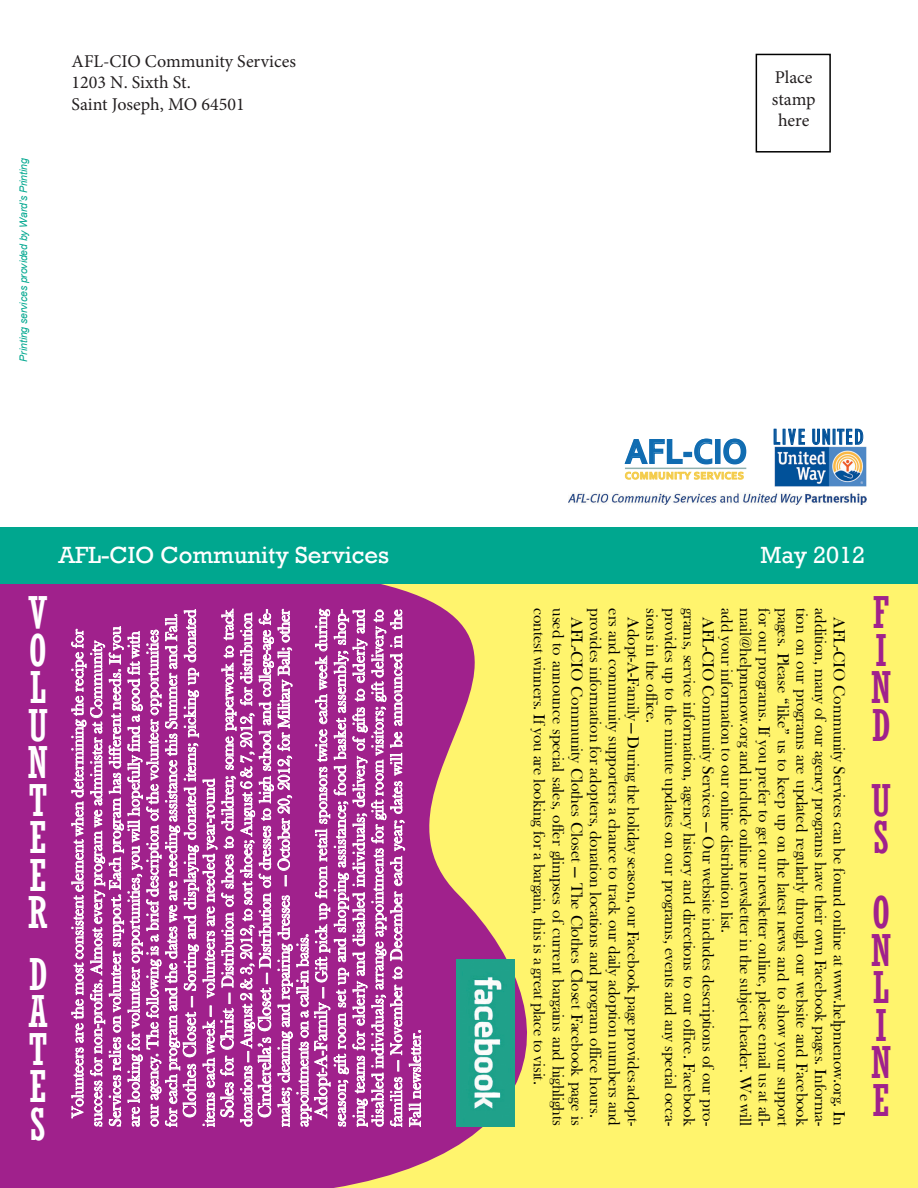
<style>
.page{position:relative;width:918px;height:1188px;background:#fff}
.page>*{position:absolute;margin:0;border:0;box-sizing:border-box;transform-origin:0 0}
.t1{font:condensed 43.5px "Rockwell";color:#fff}
.t2{font:condensed 43.5px "Rockwell";color:#a0218c}
.t3{font:700 36px "Corbel";color:#106cb1;scale:.94 1}
.t4{font:24px "Rockwell";color:#fff}
.t5{font:condensed 22.5px "Gill Sans";letter-spacing:.04em;color:#015199}
.t6{font:18px/21.6px "Minion Pro";color:#231f20;text-align:center}
.t7{font:16.5px/18.8px "Bask Old Face";letter-spacing:-.005em;color:#fff}
.t8{font:16.5px/18.8px "Bask Old Face";letter-spacing:-.01em;color:#000;text-align:center}
.t9{font:italic 10.5px "Arial";letter-spacing:-.01em;color:#00a78f}
.t10{font:700 10.5px "Corbel";letter-spacing:.05em;color:#f4cc4b}
.s1{font-size:18px}
</style>
<div class="page">
<div style="left:0;top:555px;width:918px;height:633px;background:#fff46d"></div>
<svg style="left:0;top:583px;width:725px;height:605px"></svg>
<div style="left:0;top:527px;width:918px;height:56px;background:#00a78f"></div>
<div style="left:756px;top:54px;width:75px;height:99px;border:2px solid #000"></div>
<svg style="left:71px;top:608px;width:351px;height:519px"></svg>
<img style="left:456px;top:960px;width:58px;height:167px">
<img style="left:775px;top:447px;width:91px;height:40px">
<svg style="left:773px;top:429px;width:32px;height:16px"></svg>
<svg style="left:812px;top:429px;width:52px;height:16px"></svg>
<hr style="left:625px;top:468px;width:121px;height:1px;background:#90b0ae">
<svg style="left:625px;top:472px;width:119px;height:8px"></svg>
<img style="left:569px;top:493px;width:297px;height:11px">
<svg style="left:624px;top:439px;width:59px;height:25px"></svg>
<div style="left:683px;top:452px;width:9px;height:5px;border:2px solid #106cb1"></div>
<svg style="left:694px;top:438px;width:19px;height:27px"></svg>
<div style="left:715px;top:439px;width:6px;height:25px;border:2px solid #106cb1"></div>
<svg style="left:723px;top:438px;width:24px;height:27px"></svg>
<p class="t9" style="left:17px;top:362px;width:205px;rotate:-90deg">Printing services provided by Ward’s Printing</p>
<p class="t6" style="left:72px;top:50px;width:226px">AFL-CIO Community Services</p>
<p class="t6" style="left:72px;top:72px;width:121px">1203 N. Sixth St.</p>
<p class="t6" style="left:72px;top:94px;width:175px">Saint Joseph, MO 64501</p>
<p class="t6" style="left:772px;top:67px;width:45px">Place stamp here</p>
<p class="t3" style="left:625px;top:429px;width:131px">AFL-CIO</p>
<p class="t10" style="left:625px;top:469px;width:120px">COMMUNITY SERVICES</p>
<p class="t5" style="left:773px;top:424px;width:92px">LIVE UNITED</p>
<p class="t4" style="left:58px;top:541px;width:332px">AFL-CIO Community Services</p>
<p class="t4" style="left:760px;top:541px;width:106px">May 2012</p>
<p class="t1" style="left:28px;top:588px;width:21px">V</p>
<p class="t1" style="left:29px;top:625px;width:20px">O</p>
<p class="t1" style="left:30px;top:663px;width:18px">L</p>
<p class="t1" style="left:28px;top:700px;width:21px">U</p>
<p class="t1" style="left:28px;top:738px;width:22px">N</p>
<p class="t1" style="left:29px;top:775px;width:20px">T</p>
<p class="t1" style="left:29px;top:813px;width:19px">E</p>
<p class="t1" style="left:29px;top:850px;width:19px">E</p>
<p class="t1" style="left:28px;top:888px;width:21px">R</p>
<p class="t1" style="left:28px;top:949px;width:21px">D</p>
<p class="t1" style="left:28px;top:987px;width:21px">A</p>
<p class="t1" style="left:29px;top:1024px;width:20px">T</p>
<p class="t1" style="left:29px;top:1062px;width:19px">E</p>
<p class="t1" style="left:30px;top:1099px;width:18px">S</p>
<p class="t8" style="left:548px;top:608px;width:478px;rotate:90deg">contest winners. If you are looking for a bargain, this is a great place to visit.</p>
<p class="t8" style="left:567px;top:608px;width:519px;rotate:90deg">used to announce special sales, offer glimpses of current bargains and highlights</p>
<p class="t8" style="left:605px;top:608px;width:511px;rotate:90deg">provides information for adopters, donation locations and program office hours.</p>
<p class="t8" style="left:623px;top:608px;width:519px;rotate:90deg">ers and community supporters a chance to track our daily adoption numbers and</p>
<p class="t8" style="left:680px;top:608px;width:519px;rotate:90deg">provides up to the minute updates on our programs, events and any special occa-</p>
<p class="t8" style="left:698px;top:608px;width:519px;rotate:90deg">grams, service information, agency history and directions to our office. Facebook</p>
<p class="t8" style="left:736px;top:608px;width:326px;rotate:90deg">add your information to our online distribution list.</p>
<p class="t8" style="left:755px;top:608px;width:519px;rotate:90deg">mail@helpmenow.org and include online newsletter in the subject header. We will</p>
<p class="t8" style="left:773px;top:608px;width:519px;rotate:90deg">for our programs. If you prefer to get our newsletter online, please email us at afl-</p>
<p class="t8" style="left:792px;top:608px;width:520px;rotate:90deg">pages. Please “like” us to keep up on the latest news and to show your support</p>
<p class="t8" style="left:811px;top:608px;width:519px;rotate:90deg">tion on our programs are updated regularly through our website and Facebook</p>
<p class="t7" style="left:69px;top:1127px;width:515px;text-indent:9px;rotate:-90deg">Volunteers are the most consistent element when determining the recipe for success for non-profits. Almost every program we administer at Community Services relies on volunteer support. Each program has different needs. If you are looking for volunteer opportunities, you will hopefully find a good fit with our agency. The following is a brief description of the volunteer opportunities for each program and the dates we are needing assistance this Summer and Fall.</p>
<p class="t7" style="left:181px;top:1127px;width:519px;text-indent:9px;rotate:-90deg"><span class="s1">Clothes Closet</span> — Sorting and displaying donated items; picking up donated items each week — volunteers are needed year-round</p>
<p class="t7" style="left:219px;top:1127px;width:519px;text-align:center;rotate:-90deg"><span class="s1">Soles for Christ</span> — Distribution of shoes to children; some paperwork to track donations — August 2 &amp; 3, 2012, to sort shoes; August 6 &amp; 7, 2012, for distribution</p>
<p class="t7" style="left:256px;top:1127px;width:519px;text-align:justify;text-indent:9px;rotate:-90deg"><span class="s1">Cinderella’s Closet</span> — Distribution of dresses to high school and college-age fe&shy;males; cleaning and repairing dresses — October 20, 2012, for Military Ball; other appointments on a call-in basis.</p>
<p class="t7" style="left:312px;top:1127px;width:519px;text-align:justify;text-indent:9px;rotate:-90deg"><span class="s1">Adopt-A-Family</span> — Gift pick up from retail sponsors twice each week during season; gift room set up and shopping assistance; food basket assembly; shop&shy;ping teams for elderly and disabled individuals; delivery of gifts to elderly and disabled individuals; arrange appointments for gift room visitors; gift delivery to families — November to December each year; dates will be announced in the Fall newsletter.</p>
<p class="t8" style="left:848px;top:608px;width:519px;rotate:90deg">AFL-CIO Community Services can be found online at www.helpmenow.org. In addition, many of our agency programs have their own Facebook pages. Informa-</p>
<p class="t8" style="left:661px;top:608px;width:117px;rotate:90deg">sions in the office.</p>
<p class="t8" style="left:586px;top:617px;width:510px;rotate:90deg">AFL-CIO Community Clothes Closet — The Clothes Closet Facebook page is</p>
<p class="t8" style="left:642px;top:617px;width:510px;rotate:90deg">Adopt-A-Family — During the holiday season, our Facebook page provides adopt-</p>
<p class="t8" style="left:717px;top:617px;width:510px;rotate:90deg">AFL-CIO Community Services — Our website includes descriptions of our pro-</p>
<p class="t2" style="left:873px;top:588px;width:18px">F</p>
<p class="t2" style="left:875px;top:625px;width:13px">I</p>
<p class="t2" style="left:871px;top:663px;width:22px">N</p>
<p class="t2" style="left:872px;top:700px;width:21px">D</p>
<p class="t2" style="left:871px;top:775px;width:21px">U</p>
<p class="t2" style="left:873px;top:813px;width:18px">S</p>
<p class="t2" style="left:872px;top:888px;width:20px">O</p>
<p class="t2" style="left:871px;top:925px;width:22px">N</p>
<p class="t2" style="left:873px;top:963px;width:18px">L</p>
<p class="t2" style="left:875px;top:1000px;width:13px">I</p>
<p class="t2" style="left:871px;top:1038px;width:22px">N</p>
<p class="t2" style="left:872px;top:1075px;width:19px">E</p>
</div>
